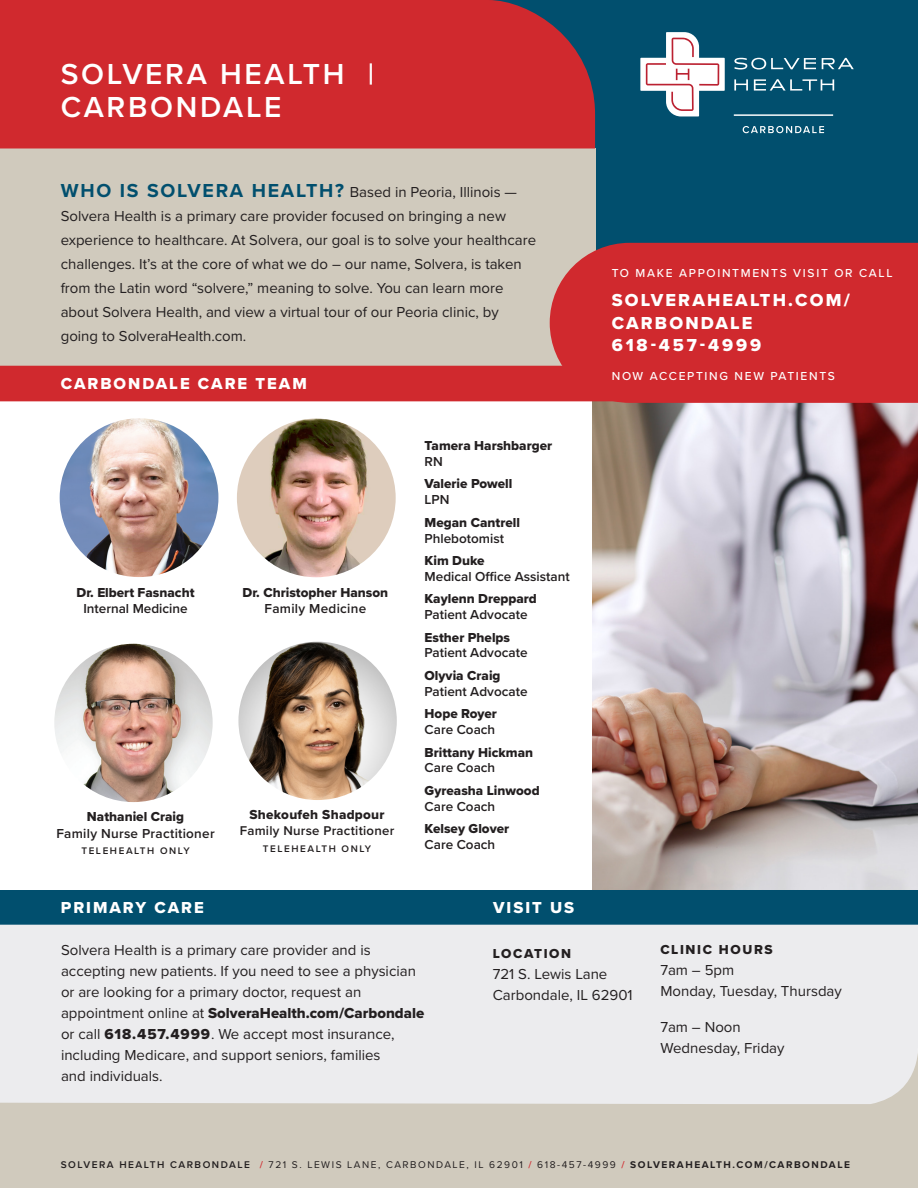
<style>
.page{position:relative;width:918px;height:1188px;background:#fff}
.page>*{position:absolute;margin:0;border:0;box-sizing:border-box;transform-origin:0 0}
.t1{font:600 30px "Proxima Nova";letter-spacing:.09em;color:#fff}
.t2{font:18px/22.5px "Proxima Nova Extrabld";letter-spacing:.12em;color:#fff}
.t3{font:16.5px "Proxima Nova Extrabld";letter-spacing:.12em;color:#fff}
.t4{font:15px/21px "Proxima Nova";color:#231f20}
.t5{font:13.5px/15.8px "Proxima Nova Extrabld";color:#231f20}
.t6{font:600 13.5px/15.8px "Proxima Nova";color:#231f20}
.t7{font:600 13.5px "Proxima Nova";letter-spacing:.02em;color:#231f20}
.t8{font:13.5px "Proxima Nova Extrabld";letter-spacing:.12em;color:#231f20}
.t9{font:13.5px "Proxima Nova Extrabld";letter-spacing:.02em;color:#231f20}
.t10{font:600 13.2px "Proxima Nova";letter-spacing:.02em;color:#231f20}
.t11{font:500 12px "Proxima Nova";letter-spacing:.14em;color:#fff}
.t12{font:10.2px "Proxima Nova";letter-spacing:.15em;color:#231f20}
.t13{font:600 9.9px "Proxima Nova";letter-spacing:.16em;color:#231f20}
.s1{font-weight:700;font-size:19.5px;color:#014f6e}
.s2{font-family:"Proxima Nova";font-weight:600}
.s3{font-family:"Proxima Nova Extrabld";font-weight:400}
.s4{font-family:"Proxima Nova Extrabld"}
.s5{font-weight:600}
.s6{font-weight:600;color:#d0292e}
.s7{font-weight:700}
</style>
<div class="page">
<div style="left:0;top:890px;width:918px;height:36px;background:#014f6e"></div>
<img style="left:592px;top:403px;width:326px;height:487px">
<div style="left:433px;top:0;width:485px;height:357px;background:#014f6e"></div>
<div style="left:0;top:148px;width:595px;height:221px;background:#d0cabd"></div>
<div style="left:0;top:0;width:595px;height:148px;background:#d0292e"></div>
<svg style="left:734px;top:58px;width:82px;height:12px"></svg>
<svg style="left:822px;top:58px;width:32px;height:11px"></svg>
<svg style="left:734px;top:79px;width:14px;height:12px"></svg>
<svg style="left:754px;top:79px;width:80px;height:12px"></svg>
<hr style="left:734px;top:114px;width:99px;height:2px;background:#fff">
<svg style="left:743px;top:126px;width:81px;height:7px"></svg>
<svg style="left:640px;top:32px;width:85px;height:84px"></svg>
<div style="left:0;top:366px;width:550px;height:35px;background:#d0292e"></div>
<img style="left:54px;top:644px;width:159px;height:158px;border-radius:79px">
<div style="left:0;top:925px;width:918px;height:115px;background:#ececee"></div>
<svg style="left:0;top:1040px;width:918px;height:148px;background:#dbd8d1"></svg>
<img style="left:60px;top:418px;width:158px;height:159px;border-radius:79px">
<img style="left:238px;top:642px;width:159px;height:158px;border-radius:79px">
<img style="left:237px;top:419px;width:159px;height:158px;border-radius:79px">
<div style="left:550px;top:243px;width:368px;height:160px;background:#d0292e"></div>
<p class="t1" style="left:61px;top:52px;width:315px">SOLVERA HEALTH |</p>
<p class="t1" style="left:61px;top:85px;width:222px">CARBONDALE</p>
<p class="t4" style="left:61px;top:179px;width:477px;line-height:24px"><span class="s1">WHO IS SOLVERA HEALTH?</span> Based in Peoria, Illinois — Solvera Health is a primary care provider focused on bringing a new experience to healthcare. At Solvera, our goal is to solve your healthcare challenges. It’s at the core of what we do – our name, Solvera, is taken from the Latin word “solvere,” meaning to solve. You can learn more about Solvera Health, and view a virtual tour of our Peoria clinic, by going to SolveraHealth.com.</p>
<p class="t3" style="left:61px;top:371px;width:248px">CARBONDALE CARE TEAM</p>
<p class="t5" style="left:77px;top:584px;width:119px">Dr. Elbert Fasnacht</p>
<p class="t6" style="left:83px;top:601px;width:106px">Internal Medicine</p>
<p class="t5" style="left:243px;top:584px;width:147px">Dr. Christopher Hanson</p>
<p class="t7" style="left:265px;top:599px;width:103px">Family Medicine</p>
<p class="t5" style="left:87px;top:808px;width:99px">Nathaniel Craig</p>
<p class="t7" style="left:56px;top:823px;width:160px">Family Nurse Practitioner</p>
<p class="t13" style="left:81px;top:843px;width:110px">TELEHEALTH ONLY</p>
<p class="t9" style="left:249px;top:804px;width:137px">Shekoufeh Shadpour</p>
<p class="t10" style="left:240px;top:821px;width:156px">Family Nurse Practitioner</p>
<p class="t13" style="left:263px;top:841px;width:110px">TELEHEALTH ONLY</p>
<p class="t5" style="left:425px;top:438px;width:129px">Tamera Harshbarger<br><span class="s2">RN</span></p>
<p class="t5" style="left:425px;top:476px;width:89px">Valerie Powell<br><span class="s2">LPN</span></p>
<p class="t5" style="left:425px;top:514px;width:97px">Megan Cantrell<br><span class="s2">Phlebotomist</span></p>
<p class="t6" style="left:425px;top:552px;width:147px"><span class="s3">Kim Duke<br></span>Medical Office Assistant</p>
<p class="t5" style="left:425px;top:591px;width:114px">Kaylenn Dreppard<br><span class="s2">Patient Advocate</span></p>
<p class="t6" style="left:425px;top:629px;width:104px"><span class="s3">Esther Phelps<br></span>Patient Advocate</p>
<p class="t6" style="left:425px;top:667px;width:104px"><span class="s3">Olyvia Craig<br></span>Patient Advocate</p>
<p class="t5" style="left:425px;top:706px;width:74px">Hope Royer<br><span class="s2">Care Coach</span></p>
<p class="t5" style="left:425px;top:744px;width:110px">Brittany Hickman<br><span class="s2">Care Coach</span></p>
<p class="t5" style="left:425px;top:782px;width:117px">Gyreasha Linwood<br><span class="s2">Care Coach</span></p>
<p class="t5" style="left:425px;top:821px;width:86px">Kelsey Glover<br><span class="s2">Care Coach</span></p>
<p class="t11" style="left:612px;top:264px;width:282px">TO MAKE APPOINTMENTS VISIT OR CALL</p>
<p class="t2" style="left:612px;top:289px;width:240px">SOLVERAHEALTH.COM/<br>CARBONDALE<br>618-457-4999</p>
<p class="t11" style="left:612px;top:367px;width:225px">NOW ACCEPTING NEW PATIENTS</p>
<p class="t3" style="left:61px;top:896px;width:145px">PRIMARY CARE</p>
<p class="t4" style="left:61px;top:939px;width:365px">Solvera Health is a primary care provider and is accepting new patients. If you need to see a physician or are looking for a primary doctor, request an appointment online at <span class="s4">SolveraHealth.com/Carbondale </span>or call <span class="s4">618.457.4999</span>. We accept most insurance, including Medicare, and support seniors, families<br>and individuals.</p>
<p class="t3" style="left:493px;top:895px;width:83px">VISIT US</p>
<p class="t8" style="left:493px;top:943px;width:80px">LOCATION</p>
<p class="t4" style="left:493px;top:963px;width:141px">721 S. Lewis Lane<br>Carbondale, IL 62901</p>
<p class="t8" style="left:660px;top:939px;width:114px">CLINIC HOURS</p>
<p class="t4" style="left:660px;top:958px;width:75px">7am – 5pm</p>
<p class="t4" style="left:660px;top:979px;width:183px">Monday, Tuesday, Thursday</p>
<p class="t4" style="left:660px;top:1015px;width:82px">7am – Noon</p>
<p class="t4" style="left:660px;top:1036px;width:126px">Wednesday, Friday</p>
<p class="t12" style="left:61px;top:1157px;width:791px"><span class="s5">SOLVERA HEALTH CARBONDALE</span> <span class="s6">/</span> 721 S. LEWIS LANE, CARBONDALE, IL 62901 <span class="s6">/</span> 618-457-4999 <span class="s6">/</span> <span class="s7">SOLVERAHEALTH.COM/CARBONDALE</span></p>
</div>
